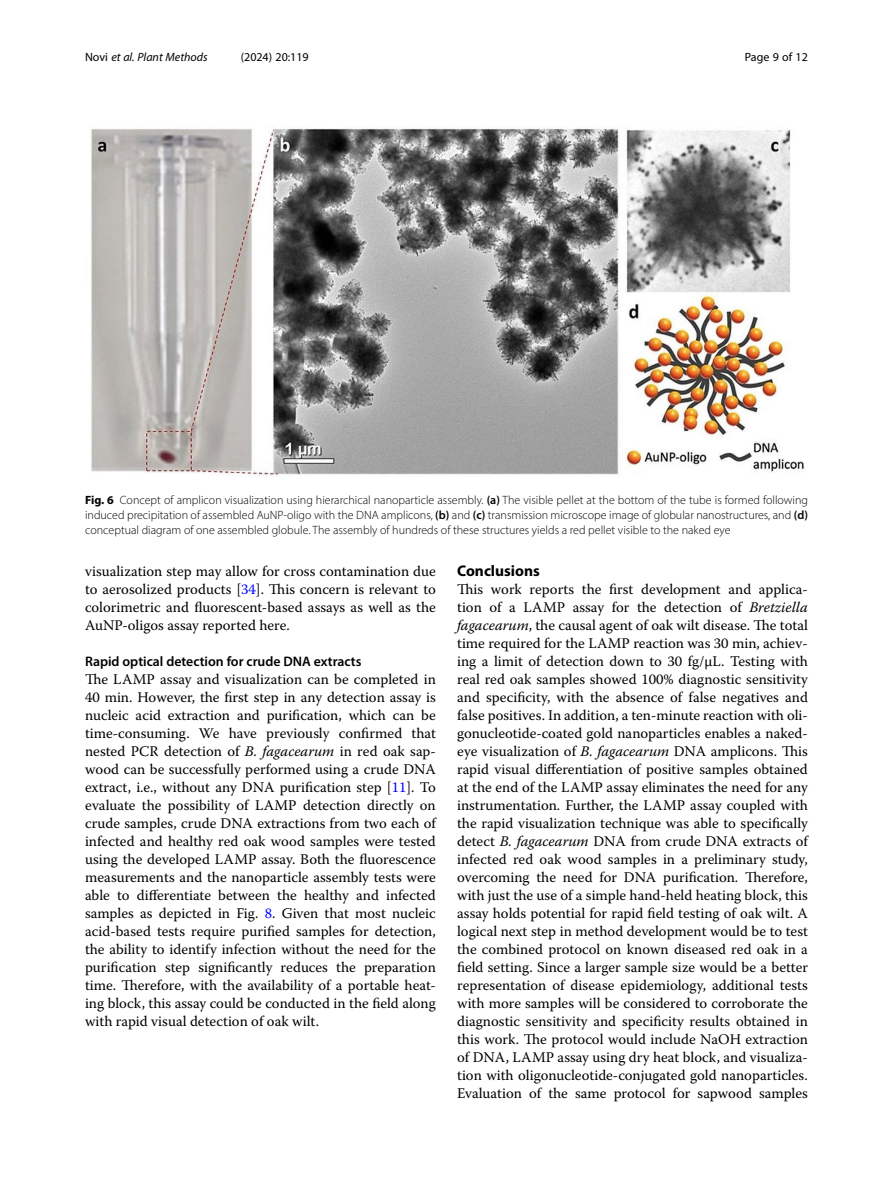
<style>
.page{position:relative;width:893px;height:1191px;background:#fff}
.page>*{position:absolute;margin:0;border:0;box-sizing:border-box;transform-origin:0 0}
.Head_1{font:700 15.45px "Myriad Pro";color:#000}
.Body_Text{font:14.7px/18px "Warnock Pro";color:#000;text-align:justify}
.Body_Text_Indent{font:14.7px/18px "Warnock Pro";color:#000;text-align:justify}
.Head_2{font:600 13.8px "Myriad Pro";color:#000}
.Figure_Caption{font:300 12px/15px "Myriad Pro";color:#000;text-align:justify}
.t1{font:italic 12px "Myriad Pro";color:#000}
.t2{font:12px "Myriad Pro";color:#000}
.s1{font-style:normal}
.s2{font-weight:700}
.s3{font-weight:600}
.s4{color:#00f}
.s5{font-style:italic}
</style>
<div class="page">
<img style="left:91px;top:128px;width:713px;height:348px">
<p class="t1" style="left:85px;top:50px;width:124px"><span class="s1">Novi</span> et al. Plant Methods</p>
<p class="t2" style="left:241px;top:50px;width:70px">(2024) 20:119</p>
<p class="t2" style="left:745px;top:50px;width:65px">Page 9 of 12</p>
<p class="Figure_Caption" style="left:85px;top:492px;width:724px"><span class="s2">Fig. 6</span> Concept of amplicon visualization using hierarchical nanoparticle assembly. <span class="s3">(a)</span> The visible pellet at the bottom of the tube is formed following induced precipitation of assembled AuNP-oligo with the DNA amplicons, <span class="s3">(b)</span> and <span class="s3">(c)</span> transmission microscope image of globular nanostructures, and <span class="s3">(d) </span>conceptual diagram of one assembled globule. The assembly of hundreds of these structures yields a red pellet visible to the naked eye</p>
<p class="Body_Text_Indent" style="left:85px;top:562px;width:352px">visualization step may allow for cross contamination due to aerosolized products [<span class="s4">34</span>]. This concern is relevant to colorimetric and fluorescent-based assays as well as the AuNP-oligos assay reported here.</p>
<p class="Head_2" style="left:85px;top:653px;width:278px">Rapid optical detection for crude DNA extracts</p>
<p class="Body_Text" style="left:85px;top:670px;width:352px">The LAMP assay and visualization can be completed in 40 min. However, the first step in any detection assay is nucleic acid extraction and purification, which can be time-consuming. We have previously confirmed that nested PCR detection of <span class="s5">B. fagacearum</span> in red oak sap&shy;wood can be successfully performed using a crude DNA extract, i.e., without any DNA purification step [<span class="s4">11</span>]. To evaluate the possibility of LAMP detection directly on crude samples, crude DNA extractions from two each of infected and healthy red oak wood samples were tested using the developed LAMP assay. Both the fluorescence measurements and the nanoparticle assembly tests were able to differentiate between the healthy and infected samples as depicted in Fig. <span class="s4">8</span>. Given that most nucleic acid-based tests require purified samples for detection, the ability to identify infection without the need for the purification step significantly reduces the preparation time. Therefore, with the availability of a portable heat&shy;ing block, this assay could be conducted in the field along with rapid visual detection of oak wilt.</p>
<p class="Head_1" style="left:457px;top:561px;width:84px">Conclusions</p>
<p class="Body_Text" style="left:457px;top:580px;width:352px">This work reports the first development and applica&shy;tion of a LAMP assay for the detection of <span class="s5">Bretziella fagacearum</span>, the causal agent of oak wilt disease. The total time required for the LAMP reaction was 30 min, achiev&shy;ing a limit of detection down to 30 fg/µL. Testing with real red oak samples showed 100% diagnostic sensitivity and specificity, with the absence of false negatives and false positives. In addition, a ten-minute reaction with oli&shy;gonucleotide-coated gold nanoparticles enables a naked&shy;eye visualization of <span class="s5">B. fagacearum</span> DNA amplicons. This rapid visual differentiation of positive samples obtained at the end of the LAMP assay eliminates the need for any instrumentation. Further, the LAMP assay coupled with the rapid visualization technique was able to specifically detect <span class="s5">B. fagacearum</span> DNA from crude DNA extracts of infected red oak wood samples in a preliminary study, overcoming the need for DNA purification. Therefore, with just the use of a simple hand-held heating block, this assay holds potential for rapid field testing of oak wilt. A logical next step in method development would be to test the combined protocol on known diseased red oak in a field setting. Since a larger sample size would be a better representation of disease epidemiology, additional tests with more samples will be considered to corroborate the diagnostic sensitivity and specificity results obtained in this work. The protocol would include NaOH extraction of DNA, LAMP assay using dry heat block, and visualiza&shy;tion with oligonucleotide-conjugated gold nanoparticles.<br>Evaluation of the same protocol for sapwood samples</p>
</div>
